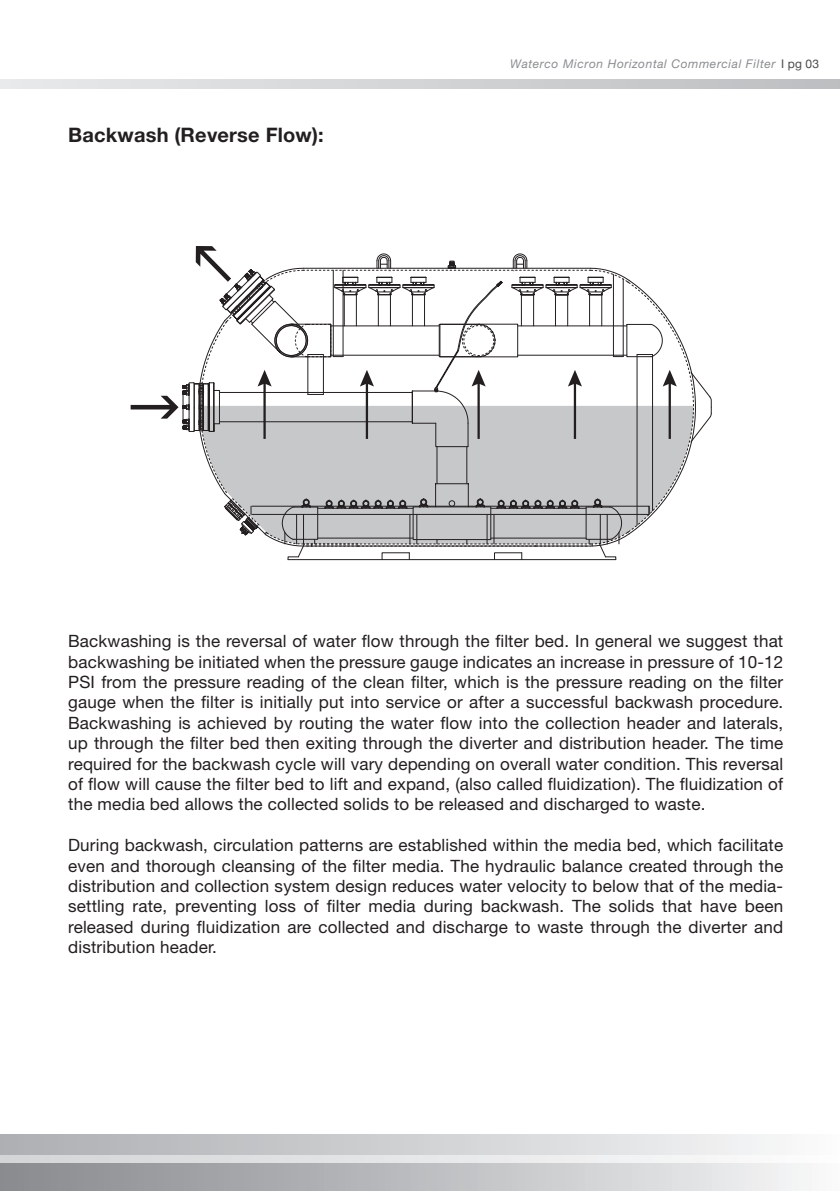
<style>
.page{position:relative;width:840px;height:1191px;background:#fff}
.page>*{position:absolute;margin:0;border:0;box-sizing:border-box;transform-origin:0 0}
.t1{font:700 20px "Helvetica Neue LT Std";letter-spacing:.01em;color:#231f20}
.t2{font:17px/20.4px "Helvetica Neue LT Std";letter-spacing:.01em;color:#231f20;text-align:justify}
.t3{font:italic 12px "Helvetica Neue LT Std";letter-spacing:.05em;color:#8a8c8f}
.s1{font-style:normal;color:#4b4c4d}
.s2{font-family:"Helvetica Neue";font-style:normal;color:#4b4c4d}
</style>
<div class="page">
<div style="left:0;top:1162px;width:839px;height:29px;background:linear-gradient(to right,#86878b,#f6f6f7)"></div>
<svg style="left:0;top:1154px;width:772px;height:8px"></svg>
<div style="left:0;top:1134px;width:839px;height:20px;background:linear-gradient(to right,#acadb1,#f9f9fa)"></div>
<svg style="left:0;top:79px;width:839px;height:10px;background:#d3d4d6"></svg>
<svg style="left:130px;top:246px;width:581px;height:314px"></svg>
<p class="t1" style="left:68px;top:122px;width:257px">Backwash (Reverse Flow):</p>
<p class="t3" style="left:510px;top:56px;width:310px">Waterco Micron Horizontal Commercial Filter <span class="s1">I</span> <span class="s2">pg 03</span></p>
<p class="t2" style="left:68px;top:630px;width:716px">Backwashing is the reversal of water flow through the filter bed. In general we suggest that backwashing be initiated when the pressure gauge indicates an increase in pressure of 10-12<br>PSI from the pressure reading of the clean filter, which is the pressure reading on the filter gauge when the filter is initially put into service or after a successful backwash procedure.<br>Backwashing is achieved by routing the water flow into the collection header and laterals, up through the filter bed then exiting through the diverter and distribution header. The time required for the backwash cycle will vary depending on overall water condition. This reversal of flow will cause the filter bed to lift and expand, (also called fluidization). The fluidization of the media bed allows the collected solids to be released and discharged to waste.</p>
<p class="t2" style="left:68px;top:834px;width:716px">During backwash, circulation patterns are established within the media bed, which facilitate even and thorough cleansing of the filter media. The hydraulic balance created through the distribution and collection system design reduces water velocity to below that of the media&shy;settling rate, preventing loss of filter media during backwash. The solids that have been released during fluidization are collected and discharge to waste through the diverter and distribution header.</p>
</div>
